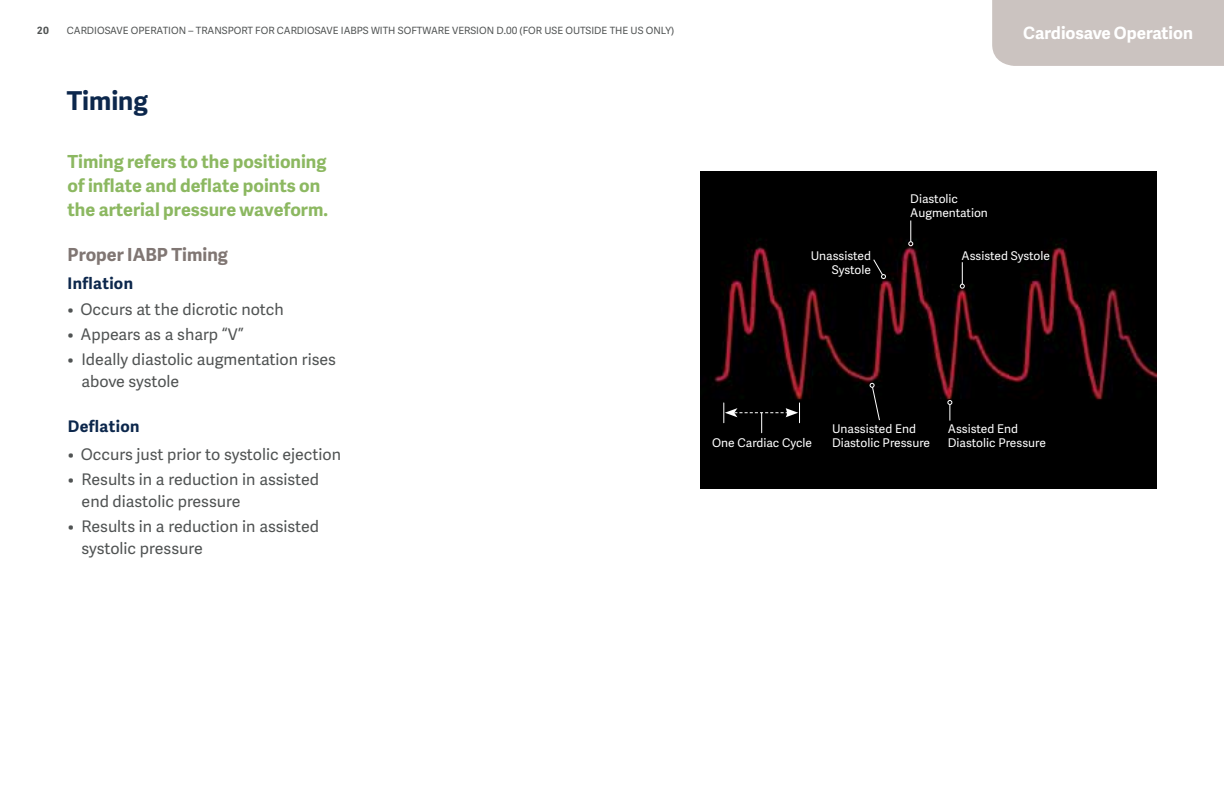
<style>
.page{position:relative;width:1224px;height:792px;background:#fff}
.page>*{position:absolute;margin:0;border:0;box-sizing:border-box;transform-origin:0 0}
.t1{font:700 26px "Adelle Sans";color:#0c274c}
.t2{font:700 18px/24px "Adelle Sans";color:#8cb861}
.t3{font:700 18px "Adelle Sans";color:#807673}
.t4{font:700 17px "Adelle Sans";color:#fff}
.t5{font:16px/22px "Adelle Sans";color:#505353}
.t6{font:700 16px "Adelle Sans";letter-spacing:.02em;color:#0c274c}
.t7{font:12px/14px "Adelle Sans";color:#fff}
.t8{font:10px "Adelle Sans";color:#505353}
.t9{font:700 10px "Adelle Sans";color:#505353}
</style>
<div class="page">
<img style="left:701px;top:171px;width:455px;height:318px">
<svg style="left:869px;top:383px;width:12px;height:38px"></svg>
<svg style="left:947px;top:400px;width:5px;height:21px"></svg>
<svg style="left:908px;top:221px;width:5px;height:25px"></svg>
<svg style="left:960px;top:262px;width:5px;height:27px"></svg>
<svg style="left:872px;top:258px;width:14px;height:21px"></svg>
<svg style="left:723px;top:403px;width:77px;height:30px;background:#141414"></svg>
<div style="left:992px;top:0;width:232px;height:66px;background:#cbc3c0"></div>
<p class="t9" style="left:37px;top:24px;width:13px">20</p>
<p class="t8" style="left:67px;top:24px;width:609px">CARDIOSAVE OPERATION – TRANSPORT FOR CARDIOSAVE IABPS WITH SOFTWARE VERSION D.00 (FOR USE OUTSIDE THE US ONLY)</p>
<h1 class="t1" style="left:67px;top:82px;width:83px">Timing</h1>
<p class="t2" style="left:67px;top:149px;width:262px">Timing refers to the positioning of inflate and deflate points on the arterial pressure waveform.</p>
<p class="t3" style="left:67px;top:241px;width:162px">Proper IABP Timing</p>
<p class="t6" style="left:68px;top:272px;width:67px">Inflation</p>
<p class="t5" style="left:68px;top:298px;width:218px">• Occurs at the dicrotic notch</p>
<p class="t5" style="left:68px;top:323px;width:178px">• Appears as a sharp “V”</p>
<p class="t5" style="left:81px;top:348px;width:256px;text-indent:-14px">• Ideally diastolic augmentation rises above systole</p>
<p class="t6" style="left:68px;top:414px;width:73px">Deflation</p>
<p class="t5" style="left:68px;top:443px;width:275px">• Occurs just prior to systolic ejection</p>
<p class="t5" style="left:82px;top:467px;width:239px;text-indent:-14px">• Results in a reduction in assisted end diastolic pressure</p>
<p class="t5" style="left:82px;top:514px;width:239px;text-indent:-14px">• Results in a reduction in assisted systolic pressure</p>
<p class="t4" style="left:1023px;top:21px;width:171px">Cardiosave Operation</p>
<p class="t7" style="left:811px;top:249px;width:62px;text-align:right">Unassisted<br>Systole</p>
<p class="t7" style="left:910px;top:192px;width:79px">Diastolic<br>Augmentation</p>
<p class="t7" style="left:962px;top:249px;width:90px">Assisted Systole</p>
<p class="t7" style="left:832px;top:421px;width:86px">Unassisted End</p>
<p class="t7" style="left:712px;top:435px;width:101px">One Cardiac Cycle</p>
<p class="t7" style="left:832px;top:435px;width:100px">Diastolic Pressure</p>
<p class="t7" style="left:948px;top:421px;width:100px">Assisted End<br>Diastolic Pressure</p>
</div>
